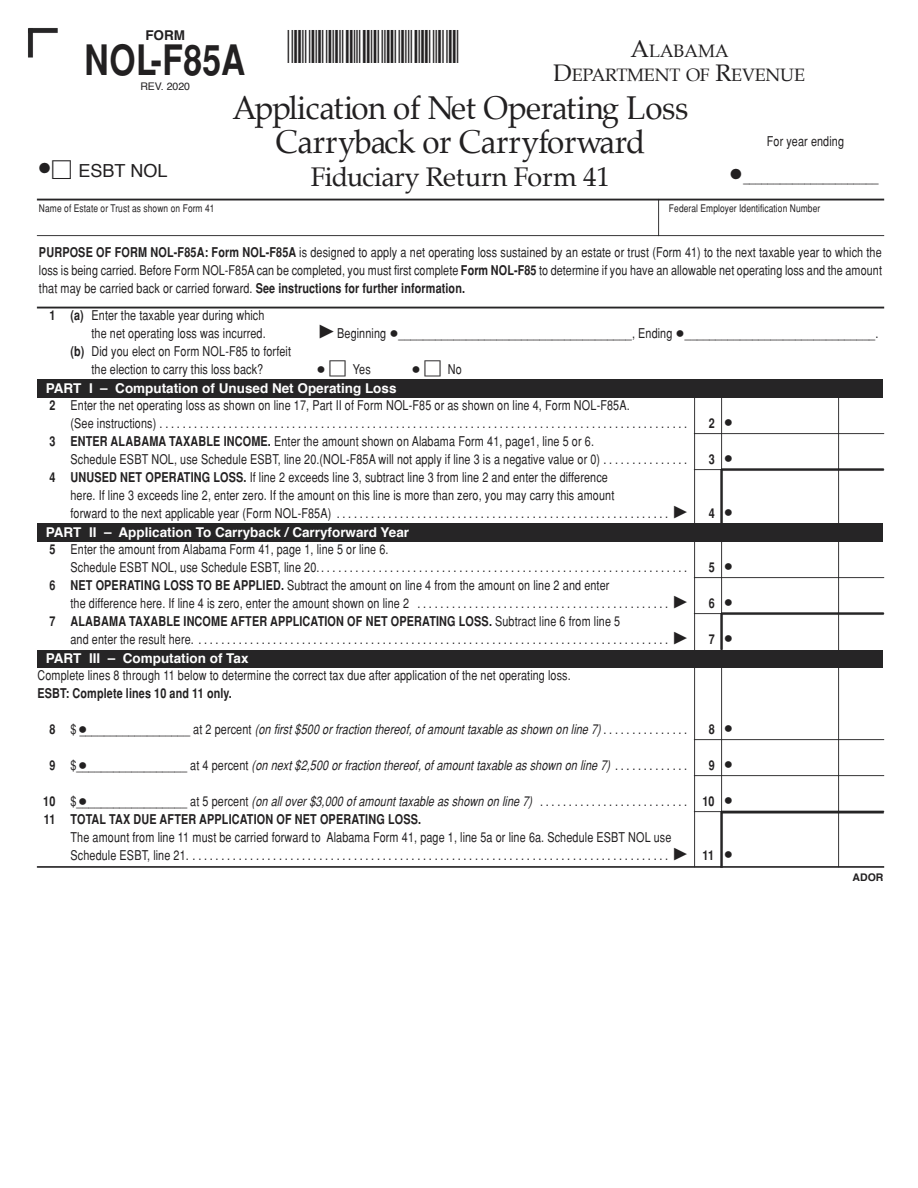
<style>
.page{position:relative;width:918px;height:1188px;background:#fff}
.page>*{position:absolute;margin:0;border:0;box-sizing:border-box;transform-origin:0 0}
.t1{font:700 condensed 42px "Helvetica";letter-spacing:.01em;color:#222021}
.t2{font:33px/34.5px "Palatino";letter-spacing:-.01em;color:#222021;text-align:center;scale:.95 1}
.t3{font:27px "Palatino";letter-spacing:-.01em;color:#222021}
.t4{font:18px/24px "Palatino";letter-spacing:-.015em;color:#222021;text-align:center}
.t5{font:18px "Helvetica";color:#222021}
.t6{font:condensed 13.5px/18px "Helvetica";letter-spacing:.01em;color:#222021}
.t7{font:italic condensed 13.5px "Helvetica";letter-spacing:.01em;color:#222021}
.t8{font:700 condensed 13.5px "Helvetica";letter-spacing:.01em;color:#222021}
.t9{font:700 13.5px "Helvetica";color:#fff}
.t10{font:13.5px "Newspaper Pi BT";color:#222021}
.t11{font:700 13.5px "Helvetica";color:#222021}
.t12{font:condensed 10.5px "Helvetica";letter-spacing:.01em;color:#222021}
.t13{font:10.5px "Helvetica";color:#222021}
.t14{font:700 10.5px "Helvetica";color:#222021}
.s1{font-size:24px}
.s2{font-family:"Newspaper Pi BT";font-size:21px}
.s3{font-family:"Newspaper Pi BT";font-stretch:normal;font-size:21px}
.s4{font-weight:700}
.s5{font-family:"Newspaper Pi BT";font-stretch:normal;font-size:18px}
.s6{font-family:"Newspaper Pi BT";font-stretch:normal}
.s7{font-family:"Newspaper Pi BT";font-stretch:normal;font-size:16.5px}
.s8{font-weight:400}
.s9{font-weight:700;font-style:normal}
.s10{font-style:normal}
.s11{font-style:italic}
</style>
<div class="page">
<img style="left:36px;top:198px;width:849px;height:3px">
<img style="left:36px;top:235px;width:849px;height:2px">
<img style="left:36px;top:306px;width:849px;height:3px">
<img style="left:656px;top:198px;width:5px;height:39px">
<img style="left:692px;top:398px;width:5px;height:467px">
<img style="left:721px;top:398px;width:2px;height:411px">
<img style="left:836px;top:398px;width:5px;height:467px">
<img style="left:692px;top:431px;width:193px;height:5px">
<img style="left:692px;top:467px;width:27px;height:5px">
<img style="left:692px;top:575px;width:193px;height:5px">
<img style="left:692px;top:611px;width:27px;height:5px">
<img style="left:692px;top:738px;width:193px;height:4px">
<img style="left:692px;top:774px;width:193px;height:4px">
<img style="left:692px;top:810px;width:27px;height:4px">
<img style="left:36px;top:865px;width:849px;height:3px">
<img style="left:724px;top:467px;width:161px;height:5px">
<img style="left:719px;top:467px;width:5px;height:77px">
<img style="left:719px;top:613px;width:4px;height:37px">
<img style="left:720px;top:611px;width:165px;height:5px">
<img style="left:719px;top:815px;width:5px;height:53px">
<img style="left:719px;top:809px;width:166px;height:6px">
<img style="left:28px;top:34px;width:5px;height:24px">
<img style="left:28px;top:28px;width:30px;height:6px">
<div style="left:38px;top:379px;width:846px;height:19px;background:#262526"></div>
<div style="left:38px;top:524px;width:846px;height:18px;background:#262526"></div>
<div style="left:38px;top:650px;width:846px;height:18px;background:#262526"></div>
<p class="t11" style="left:145px;top:24px;width:41px">FORM</p>
<h1 class="t1" style="left:85px;top:35px;width:162px">NOL-F85A</h1>
<p class="t13" style="left:140px;top:78px;width:51px">REV. 2020</p>
<h3 class="t4" style="left:553px;top:39px;width:253px"><span class="s1">A</span>LABAMA<br><span class="s1">D</span>EPARTMENT OF <span class="s1">R</span>EVENUE</h3>
<h3 class="t5" style="left:37px;top:156px;width:132px"><span class="s2">•6</span> ESBT NOL</h3>
<h2 class="t2" style="left:233px;top:90px;width:481px">Application of Net Operating Loss<br>Carryback or Carryforward</h2>
<h3 class="t3" style="left:311px;top:154px;width:301px">Fiduciary Return Form 41</h3>
<p class="t6" style="left:767px;top:132px;width:79px">For year ending</p>
<p class="t6" style="left:729px;top:168px;width:151px"><span class="s3">•</span>______________________</p>
<p class="t12" style="left:39px;top:202px;width:177px">Name of Estate or Trust as shown on Form 41</p>
<p class="t12" style="left:669px;top:202px;width:153px">Federal Employer Identification Number</p>
<p class="t6" style="left:39px;top:243px;width:845px;text-align:justify"><span class="s4">PURPOSE OF FORM NOL-F85A: Form NOL-F85A</span> is designed to apply a net operating loss sustained by an estate or trust (Form 41) to the next taxable year to which the loss is being carried. Before Form NOL-F85A can be completed, you must first complete <span class="s4">Form NOL-F85</span> to determine if you have an allowable net operating loss and the amount that may be carried back or carried forward. <span class="s4">See instructions for further information.</span></p>
<p class="t6" style="left:49px;top:306px;width:218px;text-align:right"><span class="s4">1 (a)</span> Enter the taxable year during which the net operating loss was incurred.</p>
<p class="t6" style="left:70px;top:342px;width:222px;text-align:center"><span class="s4">(b)</span> Did you elect on Form NOL-F85 to forfeit the election to carry this loss back?</p>
<p class="t6" style="left:316px;top:324px;width:563px"><span class="s5">V</span>Beginning <span class="s6">•</span>______________________________________, Ending <span class="s6">•</span>_______________________________.</p>
<p class="t6" style="left:317px;top:360px;width:56px"><span class="s6">•</span> <span class="s5">6</span> Yes</p>
<p class="t6" style="left:411px;top:360px;width:52px"><span class="s6">•</span> <span class="s5">6</span> No</p>
<p class="t9" style="left:46px;top:378px;width:352px">PART I – Computation of Unused Net Operating Loss</p>
<p class="t6" style="left:49px;top:396px;width:582px"><span class="s4">2</span> Enter the net operating loss as shown on line 17, Part II of Form NOL-F85 or as shown on line 4, Form NOL-F85A.</p>
<p class="t6" style="left:70px;top:414px;width:618px">(See instructions)............................................................................................</p>
<p class="t6" style="left:49px;top:432px;width:546px"><span class="s4">3 ENTER ALABAMA TAXABLE INCOME.</span> Enter the amount shown on Alabama Form 41, page1, line 5 or 6.</p>
<p class="t6" style="left:70px;top:450px;width:618px">Schedule ESBT NOL, use Schedule ESBT, line 20.(NOL-F85A will not apply if line 3 is a negative value or 0) . . . . . . . . . . . . . . .</p>
<p class="t6" style="left:49px;top:468px;width:560px"><span class="s4">4 UNUSED NET OPERATING LOSS.</span> If line 2 exceeds line 3, subtract line 3 from line 2 and enter the difference</p>
<p class="t6" style="left:70px;top:486px;width:545px">here. If line 3 exceeds line 2, enter zero. If the amount on this line is more than zero, you may carry this amount</p>
<p class="t6" style="left:70px;top:504px;width:621px">forward to the next applicable year (Form NOL-F85A) ..........................................................<span class="s7">V</span></p>
<p class="t6" style="left:49px;top:540px;width:341px"><span class="s4">5</span> Enter the amount from Alabama Form 41, page 1, line 5 or line 6.</p>
<p class="t6" style="left:70px;top:558px;width:618px">Schedule ESBT NOL, use Schedule ESBT, line 20.................................................................</p>
<p class="t6" style="left:49px;top:576px;width:562px"><span class="s4">6 NET OPERATING LOSS TO BE APPLIED.</span> Subtract the amount on line 4 from the amount on line 2 and enter</p>
<p class="t6" style="left:70px;top:594px;width:621px">the difference here. If line 4 is zero, enter the amount shown on line 2 ............................................<span class="s7">V</span></p>
<p class="t8" style="left:49px;top:614px;width:572px">7 ALABAMA TAXABLE INCOME AFTER APPLICATION OF NET OPERATING LOSS. <span class="s8">Subtract line 6 from line 5</span></p>
<p class="t6" style="left:70px;top:630px;width:621px">and enter the result here. ..................................................................................<span class="s7">V</span></p>
<p class="t6" style="left:37px;top:666px;width:535px">Complete lines 8 through 11 below to determine the correct tax due after application of the net operating loss.</p>
<p class="t8" style="left:37px;top:686px;width:196px">ESBT: Complete lines 10 and 11 only.</p>
<p class="t7" style="left:49px;top:722px;width:639px"><span class="s9">8</span> <span class="s10">$ __________________ at 2 percent</span> (on first $500 or fraction thereof, of amount taxable as shown on line 7) <span class="s10">. . . . . . . . . . . . . . .</span></p>
<p class="t7" style="left:49px;top:758px;width:639px"><span class="s9">9</span> <span class="s10">$__________________ at 4 percent</span> (on next $2,500 or fraction thereof, of amount taxable as shown on line 7) <span class="s10">. . . . . . . . . . . . .</span></p>
<p class="t6" style="left:43px;top:792px;width:646px"><span class="s4">10</span> $__________________ at 5 percent <span class="s11">(on all over $3,000 of amount taxable as shown on line 7)</span> . . . . . . . . . . . . . . . . . . . . . . . . . .<br><span class="s4">11 TOTAL TAX DUE AFTER APPLICATION OF NET OPERATING LOSS.</span></p>
<p class="t6" style="left:70px;top:828px;width:621px">The amount from line 11 must be carried forward to Alabama Form 41, page 1, line 5a or line 6a. Schedule ESBT NOL use<br>Schedule ESBT, line 21. ...................................................................................<span class="s7">V</span></p>
<p class="t9" style="left:46px;top:522px;width:365px">PART II – Application To Carryback / Carryforward Year</p>
<p class="t9" style="left:46px;top:648px;width:204px">PART III – Computation of Tax</p>
<p class="t10" style="left:78px;top:721px;width:11px">•</p>
<p class="t10" style="left:78px;top:757px;width:11px">•</p>
<p class="t10" style="left:78px;top:794px;width:11px">•</p>
<p class="t8" style="left:709px;top:415px;width:8px">2</p>
<p class="t8" style="left:709px;top:451px;width:8px">3</p>
<p class="t10" style="left:724px;top:415px;width:11px">•</p>
<p class="t10" style="left:724px;top:451px;width:11px">•</p>
<p class="t8" style="left:709px;top:505px;width:8px">4</p>
<p class="t10" style="left:724px;top:505px;width:11px">•</p>
<p class="t8" style="left:709px;top:559px;width:8px">5</p>
<p class="t8" style="left:709px;top:595px;width:8px">6</p>
<p class="t8" style="left:709px;top:631px;width:8px">7</p>
<p class="t10" style="left:724px;top:559px;width:11px">•</p>
<p class="t10" style="left:724px;top:595px;width:11px">•</p>
<p class="t10" style="left:724px;top:631px;width:11px">•</p>
<p class="t8" style="left:709px;top:721px;width:8px">8</p>
<p class="t8" style="left:709px;top:757px;width:8px">9</p>
<p class="t8" style="left:702px;top:793px;width:14px">10</p>
<p class="t10" style="left:724px;top:721px;width:11px">•</p>
<p class="t10" style="left:724px;top:757px;width:11px">•</p>
<p class="t10" style="left:724px;top:793px;width:11px">•</p>
<p class="t8" style="left:703px;top:847px;width:13px">11</p>
<p class="t10" style="left:724px;top:847px;width:11px">•</p>
<p class="t14" style="left:853px;top:868px;width:32px">ADOR</p>
</div>
